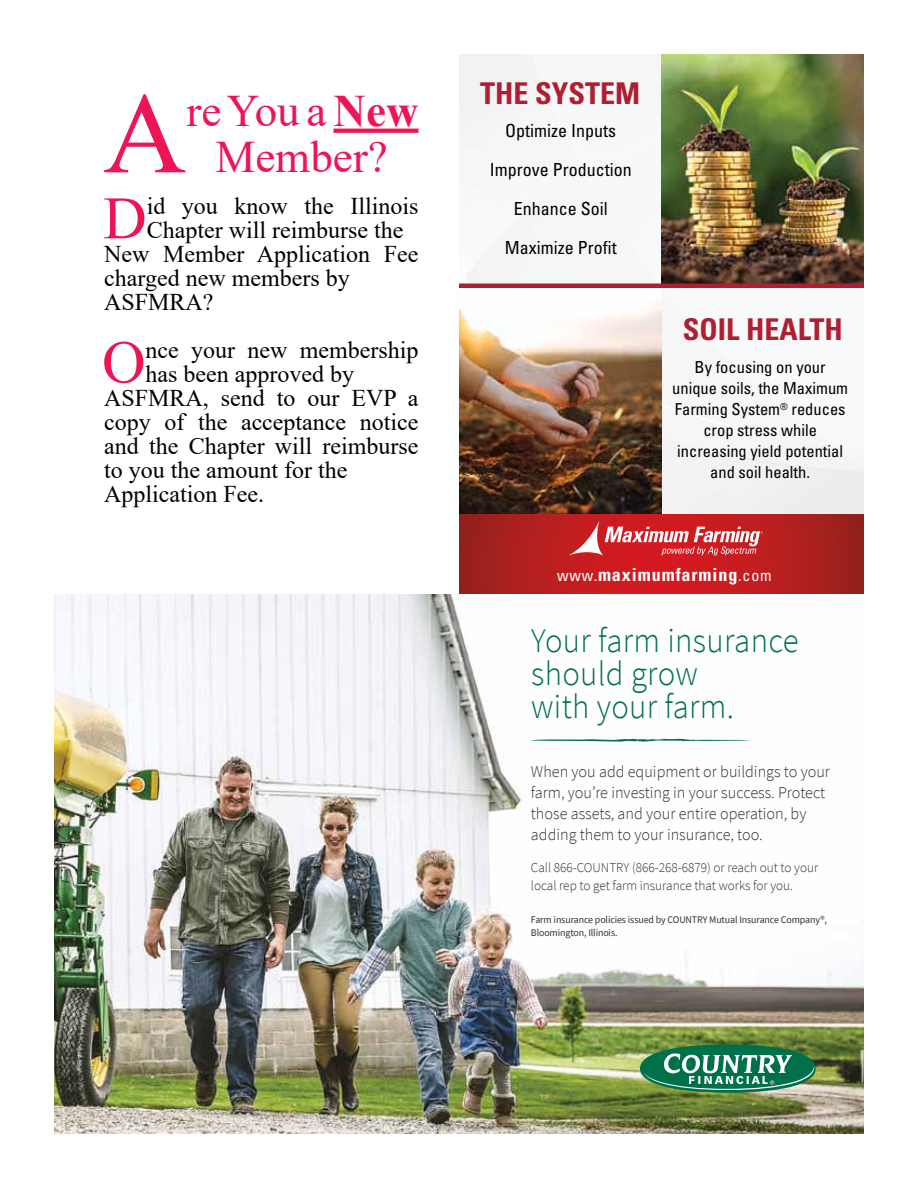
<style>
.page{position:relative;width:918px;height:1188px;background:#fff}
.page>*{position:absolute;margin:0;border:0;box-sizing:border-box;transform-origin:0 0}
.t1{font:115.2px "Times New Roman";color:#ed1556}
.t2{font:60.3px "Times New Roman";color:#ed1556}
.t3{font:45px/46.5px "Times New Roman";color:#ed1556;text-align:center}
.t4{font:300 34.5px/33px "Source Sans Pro";letter-spacing:.01em;color:#00704a;scale:.95 1}
.t5{font:700 condensed 30px "Univers LT Pro";color:#ad1f31}
.t6{font:24px "Times New Roman";color:#000}
.t7{font:700 condensed 18.15px "Univers LT Pro";letter-spacing:.05em;color:#fff}
.t8{font:condensed 18px/39px "Univers LT Pro";color:#000;text-align:center}
.t9{font:300 16.5px/21px "Source Sans Pro";color:#34302b}
.t10{font:condensed 16.5px/21px "Univers LT Pro";color:#000;text-align:center}
.t11{font:300 13.5px/18px "Source Sans Pro";color:#34302b}
.t12{font:10.2px/13.5px "Source Sans Pro";letter-spacing:-.01em;color:#34302b}
.s1{font-weight:700}
.s2{font-weight:400;font-size:15.9px}
</style>
<div class="page">
<img style="left:54px;top:594px;width:810px;height:540px">
<svg style="left:531px;top:739px;width:220px;height:3px"></svg>
<div style="left:640px;top:1044px;width:176px;height:49px;background:#00704a;border-radius:50%"></div>
<svg style="left:643px;top:1053px;width:171px;height:37px"></svg>
<div style="left:459px;top:54px;width:405px;height:460px;background:#f6f6f6"></div>
<img style="left:662px;top:54px;width:202px;height:230px">
<img style="left:459px;top:288px;width:203px;height:226px">
<svg style="left:459px;top:514px;width:405px;height:80px;background:#b51e1e"></svg>
<svg style="left:568px;top:520px;width:195px;height:35px;background:#d75155"></svg>
<hr style="left:459px;top:284px;width:405px;height:4px;background:#ad1f31">
<svg style="left:334px;top:129px;width:85px;height:4px"></svg>
<h1 class="t1" style="left:103px;top:53px;width:85px">A</h1>
<h3 class="t3" style="left:187px;top:86px;width:233px">re You a <span class="s1">New<br></span>Member?</h3>
<h2 class="t2" style="left:103px;top:176px;width:45px">D</h2>
<p class="t6" style="left:147px;top:189px;width:273px">id you know the Illinois</p>
<p class="t6" style="left:147px;top:213px;width:258px">Chapter will reimburse the</p>
<p class="t6" style="left:104px;top:237px;width:316px">New Member Application Fee</p>
<p class="t6" style="left:104px;top:261px;width:247px">charged new members by</p>
<p class="t6" style="left:104px;top:285px;width:111px">ASFMRA?</p>
<h2 class="t2" style="left:102px;top:320px;width:45px">O</h2>
<p class="t6" style="left:146px;top:333px;width:274px">nce your new membership</p>
<p class="t6" style="left:146px;top:357px;width:210px">has been approved by</p>
<p class="t6" style="left:104px;top:381px;width:316px">ASFMRA, send to our EVP a</p>
<p class="t6" style="left:104px;top:405px;width:316px">copy of the acceptance notice</p>
<p class="t6" style="left:104px;top:429px;width:316px">and the Chapter will reimburse</p>
<p class="t6" style="left:104px;top:453px;width:245px">to you the amount for the</p>
<p class="t6" style="left:104px;top:477px;width:161px">Application Fee.</p>
<p class="t5" style="left:480px;top:75px;width:162px">THE SYSTEM</p>
<p class="t8" style="left:490px;top:110px;width:143px">Optimize Inputs<br>Improve Production<br>Enhance Soil<br>Maximize Profit</p>
<p class="t5" style="left:683px;top:311px;width:161px">SOIL HEALTH</p>
<p class="t10" style="left:672px;top:357px;width:177px">By focusing on your unique soils, the Maximum<br>Farming System<sup>®</sup> reduces crop stress while increasing yield potential and soil health.</p>
<p class="t7" style="left:557px;top:564px;width:216px"><span class="s2">www.</span>maximumfarming<span class="s2">.com</span></p>
<h3 class="t4" style="left:531px;top:625px;width:283px">Your farm insurance should grow<br>with your farm.</h3>
<p class="t9" style="left:531px;top:761px;width:301px">When you add equipment or buildings to your farm, you’re investing in your success. Protect those assets, and your entire operation, by adding them to your insurance, too.</p>
<p class="t11" style="left:531px;top:858px;width:289px">Call 866-COUNTRY (866-268-6879) or reach out to your local rep to get farm insurance that works for you.</p>
<p class="t12" style="left:531px;top:913px;width:297px">Farm insurance policies issued by COUNTRY Mutual Insurance Company®,<br>Bloomington, Illinois.</p>
</div>
